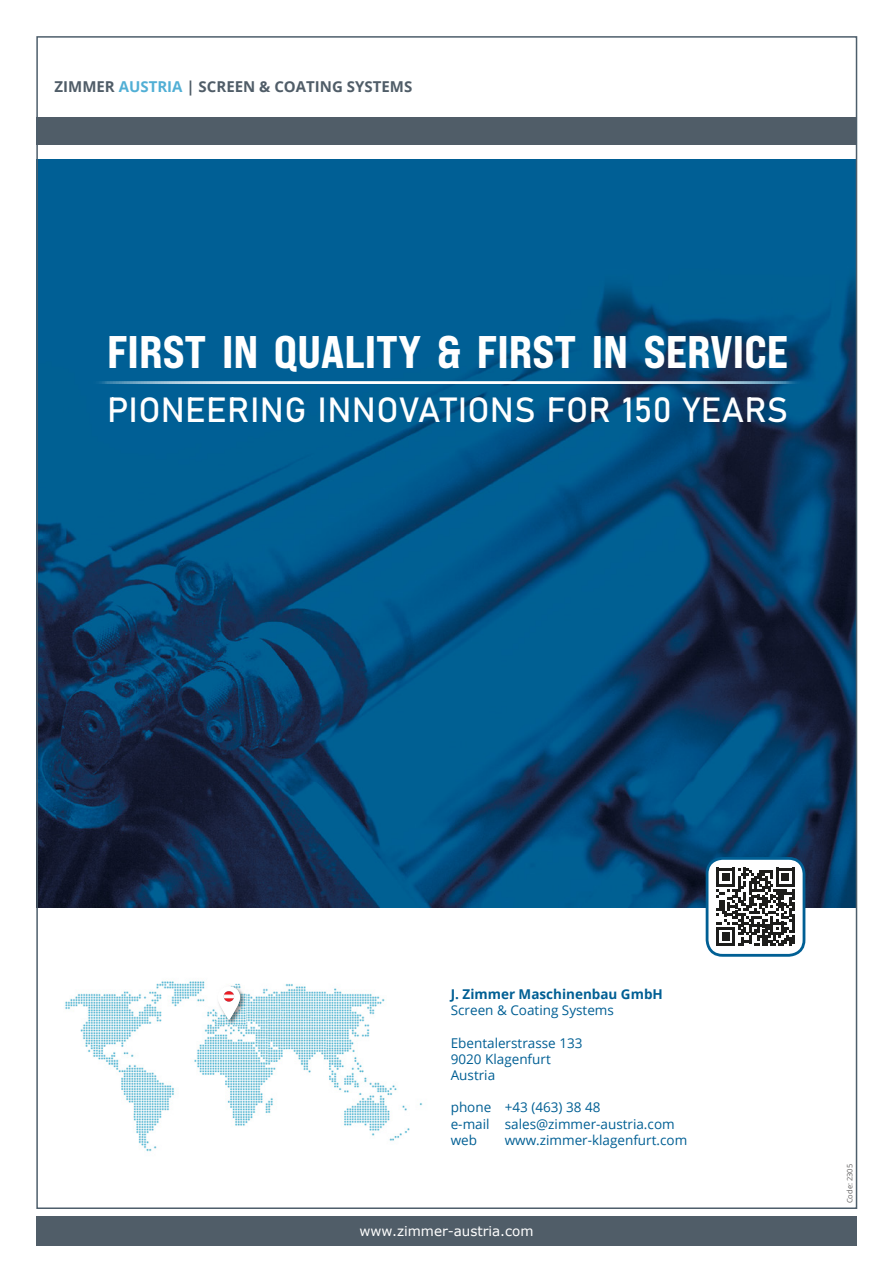
<style>
.page{position:relative;width:893px;height:1263px;background:#fff}
.page>*{position:absolute;margin:0;border:0;box-sizing:border-box;transform-origin:0 0}
.t1{font:45.75px "Bebas Neue Pro Exp Eb";color:#fff}
.t2{font:34.5px "Bahnschrift";letter-spacing:.01em;color:#fff}
.t3{font:700 15px "Open Sans";color:#505d68}
.t4{font:13.5px/16.2px "Open Sans";color:#005f94}
.t5{font:700 13.5px "Open Sans";color:#005f94}
.t6{font:13.5px "Verdana";color:#fff}
.t7{font:7.5px "Open Sans";color:#646363}
.s1{color:#51afd5}
</style>
<div class="page">
<div style="left:36px;top:1216px;width:821px;height:30px;background:#505d68"></div>
<div style="left:36px;top:117px;width:821px;height:28px;background:#505d68"></div>
<img style="left:39px;top:159px;width:815px;height:748px">
<svg style="left:87px;top:382px;width:718px;height:2px"></svg>
<div style="left:707px;top:858px;width:97px;height:97px;background:#fff;border-radius:15px"></div>
<svg style="left:716px;top:868px;width:79px;height:78px"></svg>
<div style="left:706px;top:857px;width:99px;height:100px;border:3px solid #005f94;border-radius:15px"></div>
<img style="left:65px;top:981px;width:358px;height:171px">
<img style="left:216px;top:985px;width:30px;height:40px">
<svg style="left:218px;top:986px;width:22px;height:34px"></svg>
<p class="t3" style="left:55px;top:75px;width:359px">ZIMMER <span class="s1">AUSTRIA</span> | SCREEN &amp; COATING SYSTEMS</p>
<h1 class="t1" style="left:107px;top:323px;width:682px">FIRST IN QUALITY &amp; FIRST IN SERVICE</h1>
<h2 class="t2" style="left:107px;top:384px;width:682px">PIONEERING INNOVATIONS FOR 150 YEARS</h2>
<p class="t5" style="left:451px;top:984px;width:214px">J. Zimmer Maschinenbau GmbH</p>
<p class="t4" style="left:451px;top:1002px;width:165px">Screen &amp; Coating Systems</p>
<p class="t4" style="left:451px;top:1034px;width:133px">Ebentalerstrasse 133<br>9020 Klagenfurt<br>Austria</p>
<p class="t4" style="left:451px;top:1099px;width:225px">phone +43 (463) 38 48<br>e-mail sales@zimmer-austria.com web</p>
<p class="t4" style="left:505px;top:1131px;width:184px">www.zimmer-klagenfurt.com</p>
<p class="t6" style="left:359px;top:1222px;width:176px">www.zimmer-austria.com</p>
<p class="t7" style="left:845px;top:1203px;width:41px;rotate:-90deg">Code: 2305</p>
</div>
